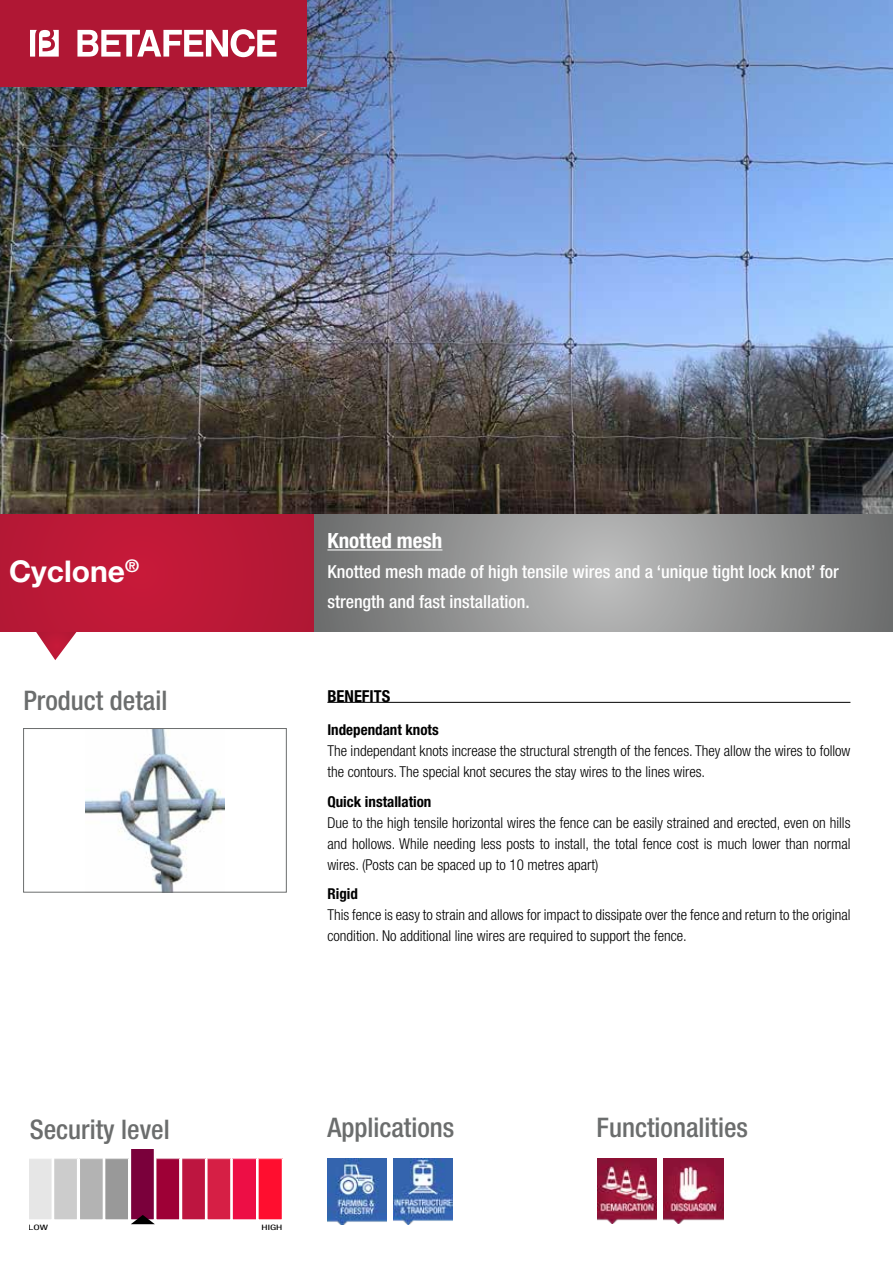
<style>
.page{position:relative;width:893px;height:1263px;background:#fff}
.page>*{position:absolute;margin:0;border:0;box-sizing:border-box;transform-origin:0 0}
.t1{font:700 30px "Helvetica Neue LT Std";color:#fff}
.t2{font:500 condensed 27px "Helvetica Neue LT Std";color:#6b6d6d}
.t3{font:500 condensed 27px "Helvetica Neue";color:#6b6d6d}
.t4{font:700 condensed 21px "Helvetica Neue";color:#fff}
.t5{font:500 condensed 18px/30px "Helvetica Neue";color:#fff}
.t6{font:700 condensed 16.5px "Helvetica Neue LT Std";color:#000}
.t7{font:300 condensed 15px/21px "Helvetica Neue LT Std";color:#000}
.t8{font:700 condensed 15px "Helvetica Neue LT Std";color:#000}
.t9{font:condensed 7.5px "Helvetica Neue LT Std";color:#000;scale:1.53 1}
</style>
<div class="page">
<hr style="left:892px;top:1105px;width:1px;height:158px;background:#c0c0c1">
<img style="left:0;top:0;width:893px;height:514px">
<div style="left:0;top:0;width:306px;height:86px;background:#b01734"></div>
<svg style="left:77px;top:29px;width:199px;height:28px"></svg>
<svg style="left:30px;top:30px;width:29px;height:27px"></svg>
<img style="left:86px;top:730px;width:138px;height:160px">
<div style="left:23px;top:728px;width:264px;height:164px;border:1px solid #6b6d6d"></div>
<svg style="left:35px;top:631px;width:43px;height:29px"></svg>
<div style="left:0;top:514px;width:315px;height:117px;background:#bc1937"></div>
<svg style="left:315px;top:514px;width:578px;height:117px;background:#929393"></svg>
<hr style="left:327px;top:549px;width:115px;height:1px;background:#fff">
<hr style="left:327px;top:702px;width:523px;height:1px;background:#000">
<img style="left:393px;top:1159px;width:60px;height:65px">
<img style="left:327px;top:1159px;width:60px;height:66px">
<svg style="left:30px;top:1159px;width:22px;height:60px"></svg>
<div style="left:54px;top:1159px;width:24px;height:61px;background:#ccc"></div>
<div style="left:53px;top:1158px;width:25px;height:62px;border:1px solid #fff"></div>
<div style="left:79px;top:1159px;width:24px;height:61px;background:#b3b3b3"></div>
<div style="left:79px;top:1158px;width:24px;height:62px;border:1px solid #fff"></div>
<div style="left:105px;top:1159px;width:24px;height:61px;background:#999"></div>
<div style="left:105px;top:1158px;width:24px;height:62px;border:1px solid #fff"></div>
<div style="left:156px;top:1159px;width:24px;height:61px;background:#9e0036"></div>
<div style="left:156px;top:1158px;width:24px;height:62px;border:1px solid #fff"></div>
<div style="left:207px;top:1159px;width:24px;height:61px;background:#d61f45"></div>
<div style="left:207px;top:1158px;width:24px;height:62px;border:1px solid #fff"></div>
<div style="left:182px;top:1159px;width:23px;height:61px;background:#bd1540"></div>
<div style="left:181px;top:1158px;width:25px;height:62px;border:1px solid #fff"></div>
<div style="left:232px;top:1159px;width:25px;height:61px;background:#ed0e45"></div>
<div style="left:232px;top:1158px;width:25px;height:62px;border:1px solid #fff"></div>
<div style="left:258px;top:1159px;width:24px;height:61px;background:#ff0e2f"></div>
<div style="left:258px;top:1158px;width:25px;height:62px;border:1px solid #fff"></div>
<svg style="left:131px;top:1149px;width:24px;height:75px;background:#7b1145"></svg>
<img style="left:597px;top:1158px;width:60px;height:65px">
<img style="left:663px;top:1158px;width:60px;height:65px">
<h1 class="t1" style="left:9px;top:552px;width:132px">Cyclone<sup>®</sup></h1>
<h2 class="t3" style="left:23px;top:684px;width:145px">Product detail</h2>
<h3 class="t4" style="left:327px;top:528px;width:117px">Knotted mesh</h3>
<p class="t5" style="left:327px;top:556px;width:513px">Knotted mesh made of high tensile wires and a ‘unique tight lock knot’ for strength and fast installation.</p>
<p class="t6" style="left:327px;top:687px;width:64px">BENEFITS</p>
<p class="t8" style="left:327px;top:721px;width:113px">Independant knots</p>
<p class="t7" style="left:327px;top:740px;width:525px">The independant knots increase the structural strength of the fences. They allow the wires to follow the contours. The special knot secures the stay wires to the lines wires.</p>
<p class="t8" style="left:327px;top:792px;width:106px">Quick installation</p>
<p class="t7" style="left:327px;top:812px;width:525px;text-align:justify">Due to the high tensile horizontal wires the fence can be easily strained and erected, even on hills and hollows. While needing less posts to install, the total fence cost is much lower than normal wires. (Posts can be spaced up to 10 metres apart)</p>
<p class="t8" style="left:327px;top:885px;width:32px">Rigid</p>
<p class="t7" style="left:327px;top:904px;width:525px">This fence is easy to strain and allows for impact to dissipate over the fence and return to the original condition. No additional line wires are required to support the fence.</p>
<h2 class="t3" style="left:30px;top:1113px;width:141px">Security level</h2>
<h2 class="t2" style="left:327px;top:1111px;width:128px">Applications</h2>
<h2 class="t2" style="left:597px;top:1111px;width:153px">Functionalities</h2>
<p class="t9" style="left:28px;top:1223px;width:14px">LOW</p>
<p class="t9" style="left:262px;top:1222px;width:15px">HIGH</p>
</div>
